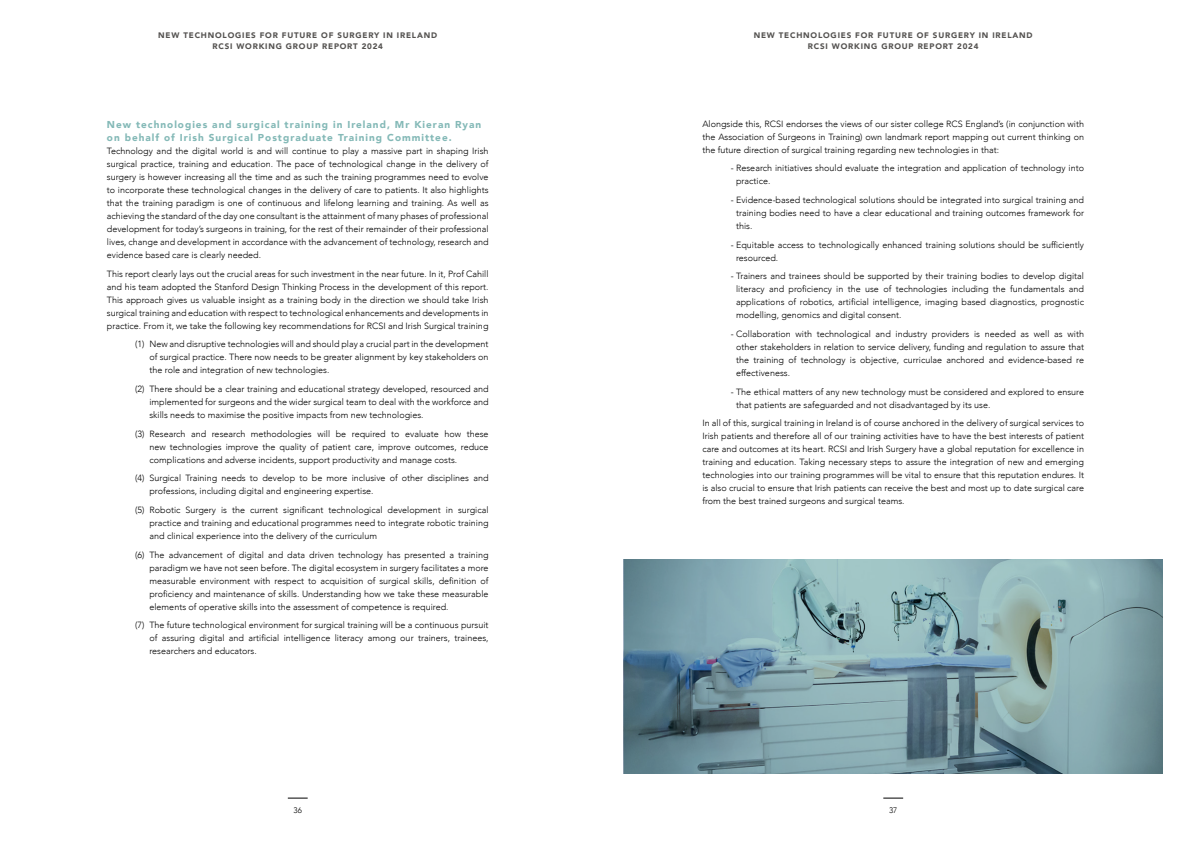
<style>
.page{position:relative;width:1191px;height:842px;background:#fff}
.page>*{position:absolute;margin:0;border:0;box-sizing:border-box;transform-origin:0 0}
.t1{font:900 10px/13px "Avenir";letter-spacing:.1em;color:#84b9b7}
.t2{font:300 9px/13px "Avenir";color:#000;text-align:justify}
.t3{font:900 8px/11px "Avenir";letter-spacing:.1em;color:#545250;text-align:center}
.t4{font:300 8px "Avenir";color:#000}
</style>
<div class="page">
<svg style="left:288px;top:798px;width:20px;height:1px"></svg>
<svg style="left:883px;top:798px;width:20px;height:1px"></svg>
<svg style="left:624px;top:560px;width:538px;height:214px;background:#7c9da5"></svg>
<p class="t3" style="left:158px;top:29px;width:280px">NEW TECHNOLOGIES FOR FUTURE OF SURGERY IN IRELAND<br>RCSI WORKING GROUP REPORT 2024</p>
<p class="t3" style="left:754px;top:29px;width:280px">NEW TECHNOLOGIES FOR FUTURE OF SURGERY IN IRELAND<br>RCSI WORKING GROUP REPORT 2024</p>
<p class="t1" style="left:107px;top:118px;width:376px">New technologies and surgical training in Ireland, Mr Kieran Ryan on behalf of Irish Surgical Postgraduate Training Committee.</p>
<p class="t2" style="left:107px;top:144px;width:383px">Technology and the digital world is and will continue to play a massive part in shaping Irish surgical practice, training and education. The pace of technological change in the delivery of surgery is however increasing all the time and as such the training programmes need to evolve to incorporate these technological changes in the delivery of care to patients. It also highlights that the training paradigm is one of continuous and lifelong learning and training. As well as achieving the standard of the day one consultant is the attainment of many phases of professional development for today’s surgeons in training, for the rest of their remainder of their professional lives, change and development in accordance with the advancement of technology, research and evidence based care is clearly needed.</p>
<p class="t2" style="left:107px;top:267px;width:383px">This report clearly lays out the crucial areas for such investment in the near future. In it, Prof Cahill and his team adopted the Stanford Design Thinking Process in the development of this report.<br>This approach gives us valuable insight as a training body in the direction we should take Irish surgical training and education with respect to technological enhancements and developments in practice. From it, we take the following key recommendations for RCSI and Irish Surgical training</p>
<p class="t2" style="left:149px;top:338px;width:340px;text-indent:-14px">(1) New and disruptive technologies will and should play a crucial part in the development of surgical practice. There now needs to be greater alignment by key stakeholders on the role and integration of new technologies.</p>
<p class="t2" style="left:149px;top:382px;width:340px;text-indent:-14px">(2) There should be a clear training and educational strategy developed, resourced and implemented for surgeons and the wider surgical team to deal with the workforce and skills needs to maximise the positive impacts from new technologies.</p>
<p class="t2" style="left:149px;top:427px;width:340px;text-indent:-14px">(3) Research and research methodologies will be required to evaluate how these new technologies improve the quality of patient care, improve outcomes, reduce complications and adverse incidents, support productivity and manage costs.</p>
<p class="t2" style="left:149px;top:472px;width:340px;text-indent:-14px">(4) Surgical Training needs to develop to be more inclusive of other disciplines and professions, including digital and engineering expertise.</p>
<p class="t2" style="left:149px;top:503px;width:340px;text-indent:-14px">(5) Robotic Surgery is the current significant technological development in surgical practice and training and educational programmes need to integrate robotic training and clinical experience into the delivery of the curriculum</p>
<p class="t2" style="left:149px;top:548px;width:340px;text-indent:-14px">(6) The advancement of digital and data driven technology has presented a training paradigm we have not seen before. The digital ecosystem in surgery facilitates a more measurable environment with respect to acquisition of surgical skills, definition of proficiency and maintenance of skills. Understanding how we take these measurable elements of operative skills into the assessment of competence is required.</p>
<p class="t2" style="left:149px;top:619px;width:340px;text-indent:-14px">(7) The future technological environment for surgical training will be a continuous pursuit of assuring digital and artificial intelligence literacy among our trainers, trainees, researchers and educators.</p>
<p class="t2" style="left:702px;top:117px;width:383px">Alongside this, RCSI endorses the views of our sister college RCS England’s (in conjunction with the Association of Surgeons in Training) own landmark report mapping out current thinking on the future direction of surgical training regarding new technologies in that:</p>
<p class="t2" style="left:736px;top:162px;width:349px;text-indent:-5px">- Research initiatives should evaluate the integration and application of technology into practice.</p>
<p class="t2" style="left:736px;top:194px;width:349px;text-indent:-5px">- Evidence-based technological solutions should be integrated into surgical training and training bodies need to have a clear educational and training outcomes framework for this.</p>
<p class="t2" style="left:736px;top:238px;width:349px;text-indent:-5px">- Equitable access to technologically enhanced training solutions should be sufficiently resourced.</p>
<p class="t2" style="left:736px;top:270px;width:349px;text-indent:-5px">- Trainers and trainees should be supported by their training bodies to develop digital literacy and proficiency in the use of technologies including the fundamentals and applications of robotics, artificial intelligence, imaging based diagnostics, prognostic modelling, genomics and digital consent.</p>
<p class="t2" style="left:736px;top:327px;width:349px;text-indent:-5px">- Collaboration with technological and industry providers is needed as well as with other stakeholders in relation to service delivery, funding and regulation to assure that the training of technology is objective, curriculae anchored and evidence-based re effectiveness.</p>
<p class="t2" style="left:736px;top:385px;width:349px;text-indent:-5px">- The ethical matters of any new technology must be considered and explored to ensure that patients are safeguarded and not disadvantaged by its use.</p>
<p class="t2" style="left:702px;top:417px;width:383px">In all of this, surgical training in Ireland is of course anchored in the delivery of surgical services to Irish patients and therefore all of our training activities have to have the best interests of patient care and outcomes at its heart. RCSI and Irish Surgery have a global reputation for excellence in training and education. Taking necessary steps to assure the integration of new and emerging technologies into our training programmes will be vital to ensure that this reputation endures. It is also crucial to ensure that Irish patients can receive the best and most up to date surgical care from the best trained surgeons and surgical teams.</p>
<p class="t4" style="left:293px;top:806px;width:10px">36</p>
<p class="t4" style="left:889px;top:806px;width:10px">37</p>
</div>
